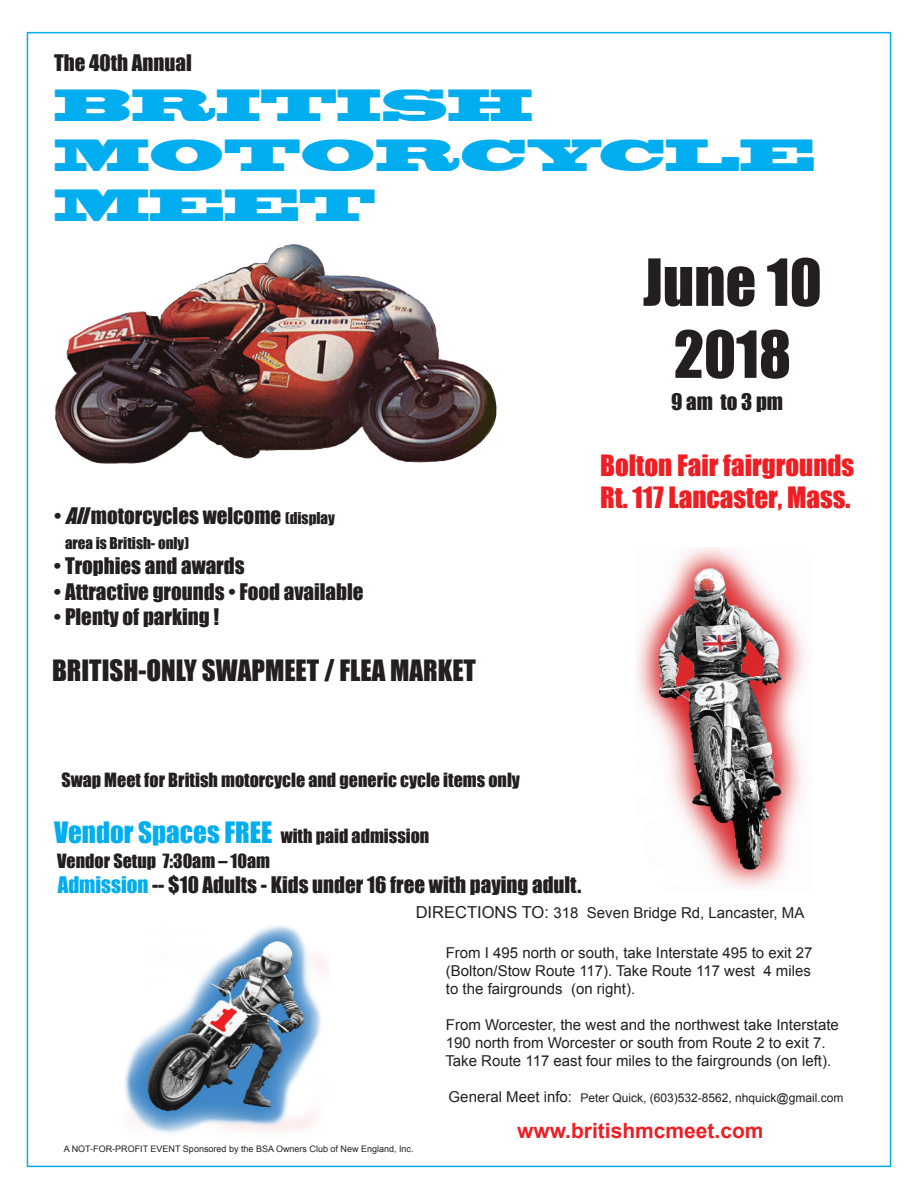
<style>
.page{position:relative;width:918px;height:1188px;background:#fff}
.page>*{position:absolute;margin:0;border:0;box-sizing:border-box;transform-origin:0 0}
.t1{font:60px/72px "Impact";color:#231f20;text-align:center}
.t2{font:42px/49.9px "Blackoak Std";color:#00aeef}
.t3{font:27px/32.4px "Impact";color:#ee1e23}
.t4{font:27px "Impact";color:#231f20}
.t5{font:21px "Impact";color:#231f20}
.t6{font:700 21px "Arial";color:#ee1e23}
.t7{font:18px/25.2px "Impact";color:#231f20}
.t8{font:15px/18px "Arial";color:#231f20;text-align:justify}
.t9{font:15px "Impact";color:#231f20}
.t10{font:12px "Arial";color:#231f20}
.t11{font:9px "Arial";color:#231f20}
.s1{font-style:italic}
.s2{font-size:15px}
.s3{font-size:27px;color:#00aeef}
.s4{color:#00aeef}
.s5{font-size:16.5px}
</style>
<div class="page">
<img style="left:26px;top:196px;width:471px;height:288px">
<img style="left:124px;top:925px;width:202px;height:208px">
<img style="left:637px;top:547px;width:169px;height:341px">
<h3 class="t5" style="left:54px;top:46px;width:139px">The 40th Annual</h3>
<h2 class="t2" style="left:54px;top:81px;width:762px">BRITISH<br>MOTORCYCLE<br>MEET</h2>
<h3 class="t5" style="left:54px;top:499px;width:282px">• <span class="s1">All</span>motorcycles welcome <span class="s2">(display</span></h3>
<p class="t9" style="left:65px;top:532px;width:126px">area is British- only)</p>
<h3 class="t5" style="left:54px;top:550px;width:192px">• Trophies and awards</h3>
<h3 class="t5" style="left:54px;top:575px;width:311px">• Attractive grounds • Food available</h3>
<h3 class="t5" style="left:54px;top:600px;width:167px">• Plenty of parking !</h3>
<h3 class="t4" style="left:52px;top:649px;width:425px">BRITISH-ONLY SWAPMEET / FLEA MARKET</h3>
<h1 class="t1" style="left:643px;top:245px;width:180px">June 10<br>2018</h1>
<h3 class="t5" style="left:671px;top:385px;width:113px">9 am to 3 pm</h3>
<h3 class="t3" style="left:600px;top:448px;width:256px">Bolton Fair fairgrounds<br>Rt. 117 Lancaster, Mass.</h3>
<p class="t7" style="left:61px;top:767px;width:460px">Swap Meet for British motorcycle and generic cycle items only</p>
<p class="t7" style="left:54px;top:822px;width:377px"><span class="s3">Vendor Spaces FREE</span> with paid admission<br>Vendor Setup 7:30am – 10am</p>
<h3 class="t5" style="left:58px;top:868px;width:525px"><span class="s4">Admission</span> -- $10 Adults - Kids under 16 free with paying adult.</h3>
<p class="t8" style="left:416px;top:904px;width:390px"><span class="s5">DIRECTIONS TO:</span> 318 Seven Bridge Rd, Lancaster, MA</p>
<p class="t8" style="left:446px;top:944px;width:368px">From I 495 north or south, take Interstate 495 to exit 27 (Bolton/Stow Route 117). Take Route 117 west 4 miles to the fairgrounds (on right).</p>
<p class="t8" style="left:445px;top:1016px;width:395px;text-align:left">From Worcester, the west and the northwest take Interstate<br>190 north from Worcester or south from Route 2 to exit 7.<br>Take Route 117 east four miles to the fairgrounds (on left).</p>
<p class="t10" style="left:449px;top:1090px;width:396px"><span class="s2">General Meet info:</span> Peter Quick, (603)532-8562, nhquick@gmail.com</p>
<h3 class="t6" style="left:517px;top:1117px;width:248px">www.britishmcmeet.com</h3>
<p class="t11" style="left:64px;top:1143px;width:351px">A NOT-FOR-PROFIT EVENT Sponsored by the BSA Owners Club of New England, Inc.</p>
</div>
